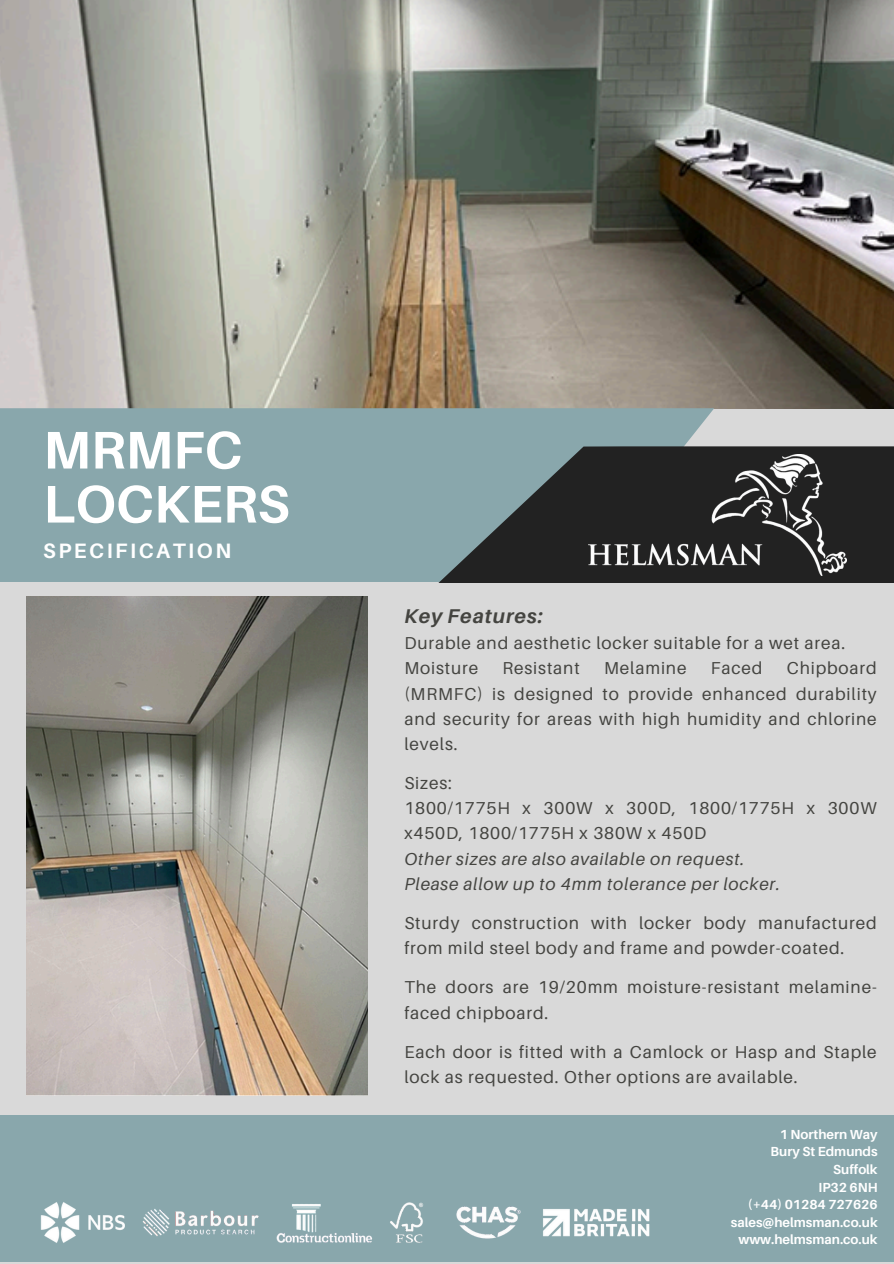
<style>
.page{position:relative;width:894px;height:1264px;background:#fff}
.page>*{position:absolute;margin:0;border:0;box-sizing:border-box;transform-origin:0 0}
.t1{font:700 52.95px/54px "Aileron";color:#fff}
.t2{font:700 20.85px "Aileron";letter-spacing:.12em;color:#fff}
.t3{font:italic 700 19.95px "Aileron";letter-spacing:.05em;color:#444440}
.t4{font:17.25px/25.2px "Aileron";letter-spacing:.05em;color:#444440}
.t5{font:italic 17.25px/25.2px "Aileron";letter-spacing:.05em;color:#444440}
.t6{font:700 13.2px "Aileron";color:#fff}
.s1{font-style:normal}
</style>
<div class="page">
<div style="left:0;top:0;width:893px;height:1263px;background:#d9d9d9"></div>
<div style="left:0;top:1114px;width:893px;height:147px;background:#89a7ac"></div>
<img style="left:40px;top:1202px;width:610px;height:41px">
<img style="left:0;top:0;width:893px;height:408px">
<div style="left:0;top:408px;width:714px;height:173px;background:#89a7ac"></div>
<svg style="left:438px;top:446px;width:455px;height:137px;fill:#222"></svg>
<img style="left:588px;top:454px;width:258px;height:121px">
<img style="left:26px;top:596px;width:341px;height:499px">
<h2 class="t1" style="left:43px;top:422px;width:248px">MRMFC<br>LOCKERS</h2>
<p class="t2" style="left:43px;top:538px;width:189px">SPECIFICATION</p>
<p class="t3" style="left:404px;top:604px;width:140px">Key Features:</p>
<p class="t4" style="left:404px;top:630px;width:442px">Durable and aesthetic locker suitable for a wet area.</p>
<p class="t4" style="left:404px;top:655px;width:75px">Moisture</p>
<p class="t4" style="left:502px;top:655px;width:79px">Resistant</p>
<p class="t4" style="left:604px;top:655px;width:84px">Melamine</p>
<p class="t4" style="left:710px;top:655px;width:53px">Faced</p>
<p class="t4" style="left:404px;top:655px;width:474px;text-align:justify;text-indent:382px">Chipboard (MRMFC) is designed to provide enhanced durability and security for areas with high humidity and chlorine levels.</p>
<p class="t5" style="left:404px;top:770px;width:474px"><span class="s1">Sizes:<br>1800/1775H x 300W x 300D, 1800/1775H x 300W x450D, 1800/1775H x 380W x 450D<br></span>Other sizes are also available on request.<br>Please allow up to 4mm tolerance per locker.</p>
<p class="t4" style="left:404px;top:910px;width:474px">Sturdy construction with locker body manufactured from mild steel body and frame and powder-coated.</p>
<p class="t4" style="left:404px;top:974px;width:474px">The doors are 19/20mm moisture-resistant melamine&shy;faced chipboard.</p>
<p class="t4" style="left:404px;top:1038px;width:474px">Each door is fitted with a Camlock or Hasp and Staple lock as requested. Other options are available.</p>
<p class="t6" style="left:779px;top:1126px;width:99px">1 Northern Way</p>
<h3 class="t6" style="left:770px;top:1143px;width:108px">Bury St Edmunds</h3>
<h3 class="t6" style="left:833px;top:1161px;width:46px">Suffolk</h3>
<h3 class="t6" style="left:818px;top:1178px;width:61px">IP32 6NH</h3>
<h3 class="t6" style="left:747px;top:1196px;width:131px">(+44) 01284 727626</h3>
<p class="t6" style="left:730px;top:1213px;width:148px">sales@helmsman.co.uk</p>
<p class="t6" style="left:738px;top:1231px;width:141px">www.helmsman.co.uk</p>
</div>
